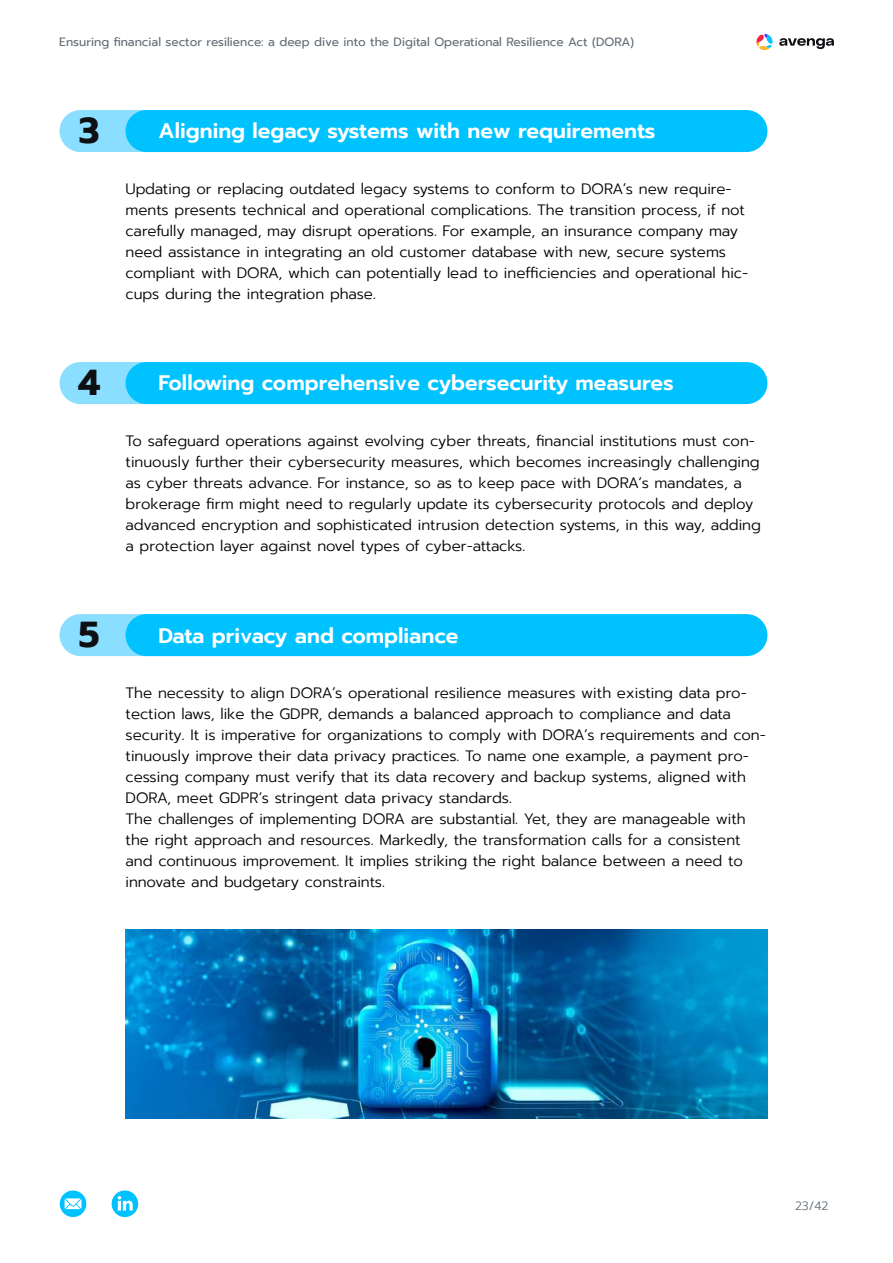
<style>
.page{position:relative;width:893px;height:1263px;background:#fff}
.page>*{position:absolute;margin:0;border:0;box-sizing:border-box;transform-origin:0 0}
.t1{font:700 36px "Prompt";color:#0d0f12}
.t2{font:600 21px "Prompt";color:#fff}
.t3{font:300 15px/21px "Prompt";color:#000}
.t4{font:12px "Prompt";color:#636b75}
.t5{font:300 12px "Prompt";color:#636b75}
</style>
<div class="page">
<svg style="left:112px;top:1190px;width:26px;height:27px"></svg>
<svg style="left:60px;top:1190px;width:26px;height:27px"></svg>
<svg style="left:757px;top:34px;width:16px;height:16px"></svg>
<svg style="left:779px;top:38px;width:55px;height:11px"></svg>
<div style="left:60px;top:110px;width:117px;height:42px;background:#8adeff;border-radius:21px"></div>
<div style="left:60px;top:362px;width:117px;height:42px;background:#8adeff;border-radius:21px"></div>
<div style="left:60px;top:614px;width:117px;height:42px;background:#8adeff;border-radius:21px"></div>
<div style="left:126px;top:110px;width:641px;height:42px;background:#00c2ff;border-radius:21px"></div>
<div style="left:126px;top:362px;width:641px;height:42px;background:#00c2ff;border-radius:21px"></div>
<div style="left:126px;top:614px;width:641px;height:42px;background:#00c2ff;border-radius:21px"></div>
<img style="left:126px;top:929px;width:641px;height:189px">
<p class="t4" style="left:59px;top:33px;width:576px">Ensuring financial sector resilience: a deep dive into the Digital Operational Resilience Act (DORA)</p>
<h1 class="t1" style="left:79px;top:103px;width:22px">3</h1>
<h2 class="t2" style="left:159px;top:116px;width:498px">Aligning legacy systems with new requirements</h2>
<p class="t3" style="left:126px;top:178px;width:624px">Updating or replacing outdated legacy systems to conform to DORA’s new require&shy;ments presents technical and operational complications. The transition process, if not carefully managed, may disrupt operations. For example, an insurance company may need assistance in integrating an old customer database with new, secure systems compliant with DORA, which can potentially lead to inefficiencies and operational hic&shy;cups during the integration phase.</p>
<h1 class="t1" style="left:78px;top:355px;width:24px">4</h1>
<h2 class="t2" style="left:159px;top:368px;width:517px">Following comprehensive cybersecurity measures</h2>
<p class="t3" style="left:126px;top:430px;width:637px">To safeguard operations against evolving cyber threats, financial institutions must con&shy;tinuously further their cybersecurity measures, which becomes increasingly challenging as cyber threats advance. For instance, so as to keep pace with DORA’s mandates, a brokerage firm might need to regularly update its cybersecurity protocols and deploy advanced encryption and sophisticated intrusion detection systems, in this way, adding a protection layer against novel types of cyber-attacks.</p>
<h1 class="t1" style="left:79px;top:607px;width:22px">5</h1>
<h2 class="t2" style="left:159px;top:620px;width:302px">Data privacy and compliance</h2>
<p class="t3" style="left:126px;top:682px;width:642px">The necessity to align DORA’s operational resilience measures with existing data pro&shy;tection laws, like the GDPR, demands a balanced approach to compliance and data security. It is imperative for organizations to comply with DORA’s requirements and con&shy;tinuously improve their data privacy practices. To name one example, a payment pro&shy;cessing company must verify that its data recovery and backup systems, aligned with DORA, meet GDPR’s stringent data privacy standards.<br>The challenges of implementing DORA are substantial. Yet, they are manageable with the right approach and resources. Markedly, the transformation calls for a consistent and continuous improvement. It implies striking the right balance between a need to innovate and budgetary constraints.</p>
<p class="t5" style="left:795px;top:1198px;width:35px">23/42</p>
</div>
